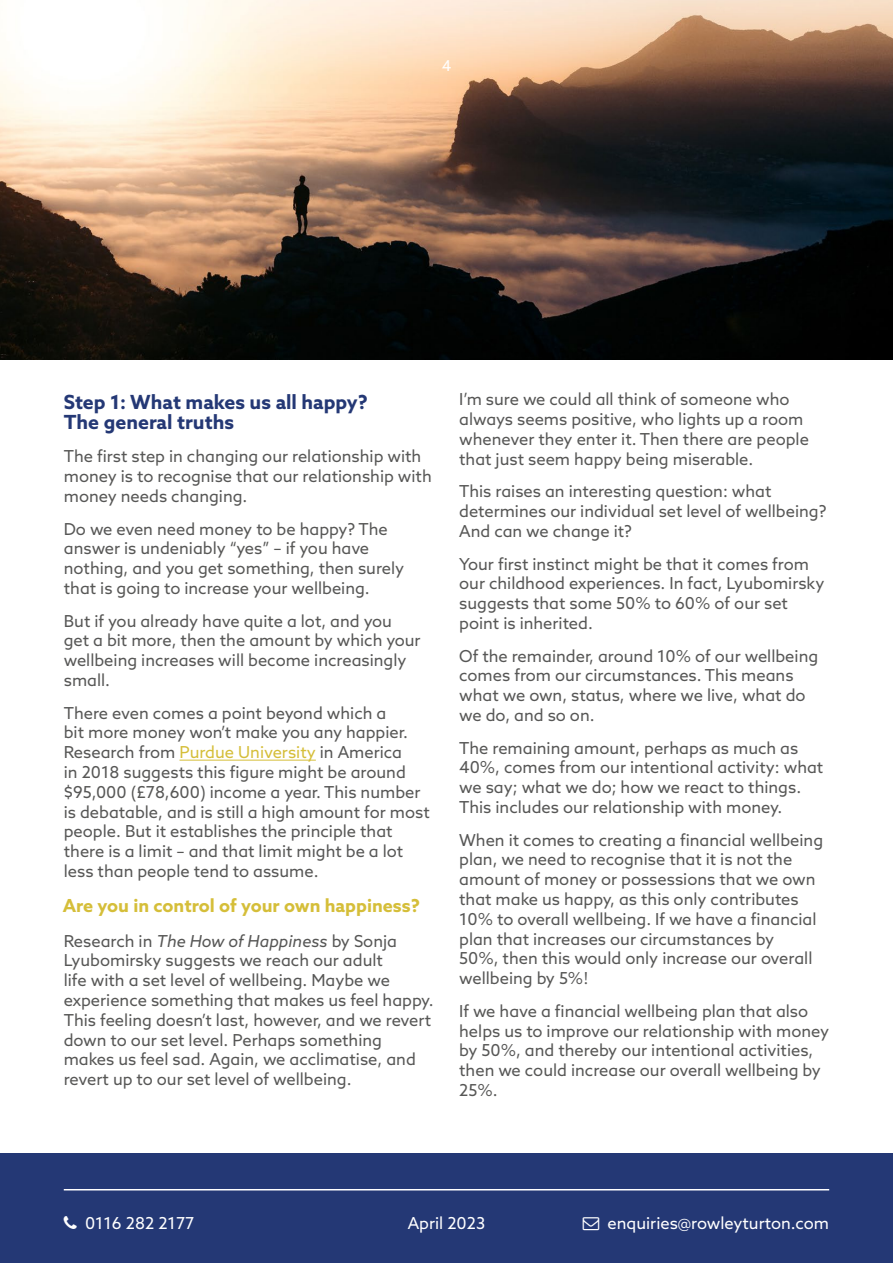
<style>
.page{position:relative;width:893px;height:1263px;background:#fff}
.page>*{position:absolute;margin:0;border:0;box-sizing:border-box;transform-origin:0 0}
.t1{font:700 19.5px/19.8px "Azo Sans";color:#243875}
.t2{font:700 18px "Azo Sans";color:#d5be39}
.t3{font:16.5px/19.8px "Azo Sans";color:#575756}
.t4{font:16.5px "Azo Sans";color:#fff}
.t5{font:15px "Azo Sans";color:#fff}
.s1{color:#d5be39}
.s2{font-style:italic}
</style>
<div class="page">
<img style="left:0;top:0;width:893px;height:359px">
<hr style="left:179px;top:760px;width:137px;height:1px;background:#d5be39">
<div style="left:0;top:1153px;width:893px;height:110px;background:#243875"></div>
<hr style="left:64px;top:1189px;width:765px;height:1px;background:#fff">
<p class="t5" style="left:442px;top:56px;width:11px">4</p>
<p class="t1" style="left:64px;top:392px;width:305px">Step 1: What makes us all happy?<br>The general truths</p>
<p class="t3" style="left:64px;top:446px;width:369px">The first step in changing our relationship with money is to recognise that our relationship with money needs changing.</p>
<p class="t3" style="left:64px;top:519px;width:342px">Do we even need money to be happy? The answer is undeniably “yes” – if you have nothing, and you get something, then surely that is going to increase your wellbeing.</p>
<p class="t3" style="left:64px;top:611px;width:358px">But if you already have quite a lot, and you get a bit more, then the amount by which your wellbeing increases will become increasingly small.</p>
<p class="t3" style="left:64px;top:702px;width:367px">There even comes a point beyond which a<br>bit more money won’t make you any happier.<br>Research from <span class="s1">Purdue University</span> in America<br>in 2018 suggests this figure might be around $95,000 (£78,600) income a year. This number is debatable, and is still a high amount for most people. But it establishes the principle that there is a limit – and that limit might be a lot less than people tend to assume.</p>
<p class="t2" style="left:63px;top:894px;width:359px">Are you in control of your own happiness?</p>
<p class="t3" style="left:64px;top:931px;width:371px">Research in <span class="s2">The How of Happiness</span> by Sonja Lyubomirsky suggests we reach our adult<br>life with a set level of wellbeing. Maybe we experience something that makes us feel happy.<br>This feeling doesn’t last, however, and we revert down to our set level. Perhaps something makes us feel sad. Again, we acclimatise, and revert up to our set level of wellbeing.</p>
<p class="t3" style="left:459px;top:389px;width:351px">I’m sure we could all think of someone who always seems positive, who lights up a room whenever they enter it. Then there are people that just seem happy being miserable.</p>
<p class="t3" style="left:459px;top:481px;width:369px">This raises an interesting question: what determines our individual set level of wellbeing?<br>And can we change it?</p>
<p class="t3" style="left:459px;top:554px;width:367px">Your first instinct might be that it comes from our childhood experiences. In fact, Lyubomirsky suggests that some 50% to 60% of our set point is inherited.</p>
<p class="t3" style="left:459px;top:646px;width:361px">Of the remainder, around 10% of our wellbeing comes from our circumstances. This means what we own, status, where we live, what do we do, and so on.</p>
<p class="t3" style="left:459px;top:737px;width:366px">The remaining amount, perhaps as much as 40%, comes from our intentional activity: what we say; what we do; how we react to things.<br>This includes our relationship with money.</p>
<p class="t3" style="left:459px;top:829px;width:365px">When it comes to creating a financial wellbeing plan, we need to recognise that it is not the amount of money or possessions that we own that make us happy, as this only contributes 10% to overall wellbeing. If we have a financial plan that increases our circumstances by<br>50%, then this would only increase our overall wellbeing by 5%!</p>
<p class="t3" style="left:459px;top:1001px;width:372px">If we have a financial wellbeing plan that also helps us to improve our relationship with money by 50%, and thereby our intentional activities, then we could increase our overall wellbeing by 25%.</p>
<p class="t4" style="left:85px;top:1212px;width:111px">0116 282 2177</p>
<p class="t4" style="left:607px;top:1212px;width:223px">enquiries@rowleyturton.com</p>
<p class="t4" style="left:408px;top:1213px;width:79px">April 2023</p>
</div>
